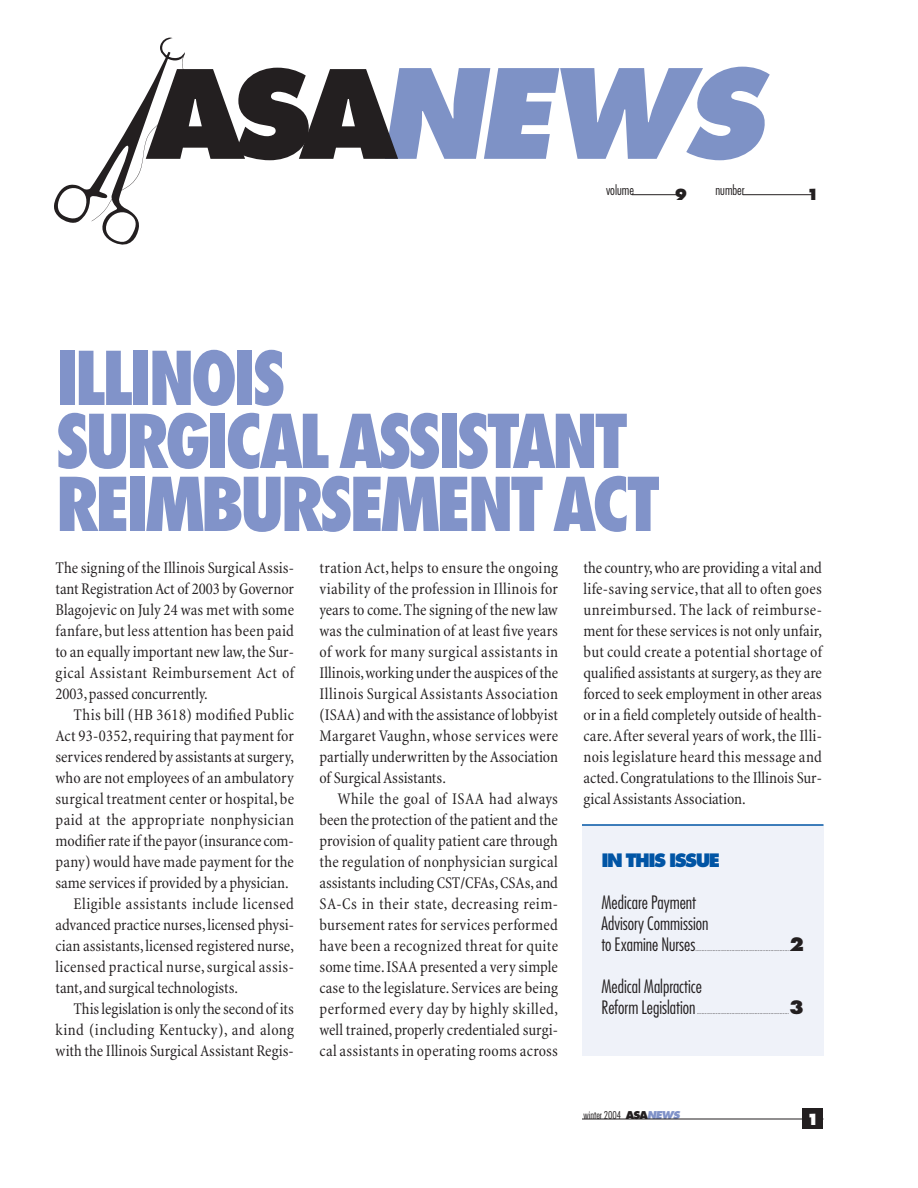
<style>
.page{position:relative;width:918px;height:1188px;background:#fff}
.page>*{position:absolute;margin:0;border:0;box-sizing:border-box;transform-origin:0 0}
.t1{font:800 condensed 72px/63px "Futura";letter-spacing:-.06em;color:#8193c9}
.t2{font:300 condensed 18px/21px "Futura";color:#231f20}
.t3{font:800 18px "Futura";letter-spacing:-.085em;color:#0155a5}
.t4{font:800 18px "Futura";color:#231f20}
.t5{font:condensed 16.5px/21px "Minion";color:#231f20;text-align:justify}
.t6{font:condensed 16.5px "Minion";letter-spacing:.025em;color:#231f20}
.t7{font:condensed 16.5px "Minion";letter-spacing:.02em;color:#231f20}
.t8{font:condensed 16.5px "Minion";letter-spacing:.03em;color:#231f20}
.t9{font:800 15px "Futura";color:#231f20}
.t10{font:800 15px "Futura";color:#fff}
.t11{font:300 condensed 13.5px "Futura";color:#231f20}
.t12{font:300 condensed 10.5px "Futura";color:#231f20}
.t13{font:300 condensed 7.5px "Futura";color:#231f20}
.s1{font-weight:800;font-stretch:normal}
.s2{font-weight:800;font-style:italic;font-stretch:normal;color:#8193c9}
</style>
<div class="page">
<hr style="left:582px;top:1119px;width:242px;height:1px;background:#231f20">
<div style="left:802px;top:1108px;width:22px;height:22px;background:#231f20"></div>
<svg style="left:54px;top:38px;width:716px;height:206px"></svg>
<hr style="left:743px;top:194px;width:72px;height:1px;background:#231f20">
<hr style="left:632px;top:194px;width:49px;height:1px;background:#231f20">
<div style="left:582px;top:825px;width:242px;height:231px;background:#eff2f9"></div>
<hr style="left:582px;top:824px;width:242px;height:2px;background:#0155a5">
<p class="t11" style="left:606px;top:184px;width:30px">volume</p>
<p class="t9" style="left:675px;top:188px;width:14px">9</p>
<p class="t11" style="left:716px;top:184px;width:31px">number</p>
<p class="t9" style="left:807px;top:188px;width:14px">1</p>
<h1 class="t1" style="left:56px;top:353px;width:607px">ILLINOIS<br>SURGICAL ASSISTANT<br>REIMBURSEMENT ACT</h1>
<p class="t5" style="left:583px;top:559px;width:240px">the country,who are providing a vital and life-saving service,that all to often goes unreimbursed. The lack of reimburse&shy;ment for these services is not only unfair, but could create a potential shortage of qualified assistants at surgery,as they are forced to seek employment in other areas or in a field completely outside of health&shy;care.After several years of work,the Illi&shy;nois legislature heard this message and acted.Congratulations to the Illinois Sur&shy;gical Assistants Association.</p>
<p class="t5" style="left:319px;top:559px;width:240px">tration Act,helps to ensure the ongoing viability of the profession in Illinois for years to come.The signing of the new law was the culmination of at least five years of work for many surgical assistants in Illinois,working under the auspices of the Illinois Surgical Assistants Association (ISAA) and with the assistance of lobbyist Margaret Vaughn, whose services were partially underwritten by the Association of Surgical Assistants.</p>
<p class="t5" style="left:319px;top:790px;width:240px;text-indent:18px">While the goal of ISAA had always been the protection of the patient and the provision of quality patient care through the regulation of nonphysician surgical assistants including CST/CFAs,CSAs,and SA-Cs in their state, decreasing reim&shy;bursement rates for services performed have been a recognized threat for quite some time.ISAA presented a very simple case to the legislature.Services are being performed every day by highly skilled, well trained,properly credentialed surgi&shy;cal assistants in operating rooms across</p>
<p class="t5" style="left:56px;top:559px;width:240px">The signing of the Illinois Surgical Assis&shy;tant Registration Act of 2003 by Governor Blagojevic on July 24 was met with some fanfare,but less attention has been paid to an equally important new law,the Sur&shy;gical Assistant Reimbursement Act of 2003,passed concurrently.</p>
<p class="t8" style="left:74px;top:708px;width:222px">This bill (HB 3618) modified Public</p>
<p class="t5" style="left:56px;top:727px;width:240px">Act 93-0352,requiring that payment for</p>
<p class="t5" style="left:56px;top:748px;width:240px">services rendered by assistants at surgery,</p>
<p class="t5" style="left:56px;top:769px;width:240px">who are not employees of an ambulatory</p>
<p class="t5" style="left:56px;top:790px;width:240px">surgical treatment center or hospital,be</p>
<p class="t7" style="left:56px;top:813px;width:240px">paid at the appropriate nonphysician</p>
<p class="t5" style="left:56px;top:832px;width:240px">modifier rate if the payor (insurance com-</p>
<p class="t5" style="left:56px;top:853px;width:240px">pany) would have made payment for the</p>
<p class="t5" style="left:56px;top:874px;width:235px">same services if provided by a physician.</p>
<p class="t6" style="left:73px;top:897px;width:222px">Eligible assistants include licensed</p>
<p class="t5" style="left:55px;top:916px;width:240px">advanced practice nurses,licensed physi-</p>
<p class="t5" style="left:55px;top:937px;width:240px">cian assistants,licensed registered nurse,</p>
<p class="t6" style="left:55px;top:960px;width:240px">licensed practical nurse,surgical assis-</p>
<p class="t5" style="left:55px;top:979px;width:184px">tant,and surgical technologists.</p>
<p class="t5" style="left:73px;top:1000px;width:222px">This legislation is only the second of its</p>
<p class="t6" style="left:55px;top:1023px;width:240px">kind (including Kentucky), and along</p>
<p class="t5" style="left:55px;top:1042px;width:240px">with the Illinois Surgical Assistant Regis-</p>
<p class="t3" style="left:602px;top:852px;width:120px">IN THIS ISSUE</p>
<p class="t2" style="left:602px;top:893px;width:109px">Medicare Payment<br>Advisory Commission to Examine Nurses</p>
<p class="t13" style="left:696px;top:945px;width:95px">............................................................</p>
<p class="t4" style="left:789px;top:936px;width:16px">2</p>
<p class="t2" style="left:602px;top:977px;width:102px">Medical Malpractice<br>Reform Legislation</p>
<p class="t4" style="left:789px;top:999px;width:16px">3</p>
<p class="t13" style="left:697px;top:1008px;width:93px">...........................................................</p>
<p class="t12" style="left:584px;top:1111px;width:98px">winter 2004 <span class="s1">ASA</span><span class="s2">NEWS</span></p>
<p class="t10" style="left:807px;top:1113px;width:14px">1</p>
</div>
